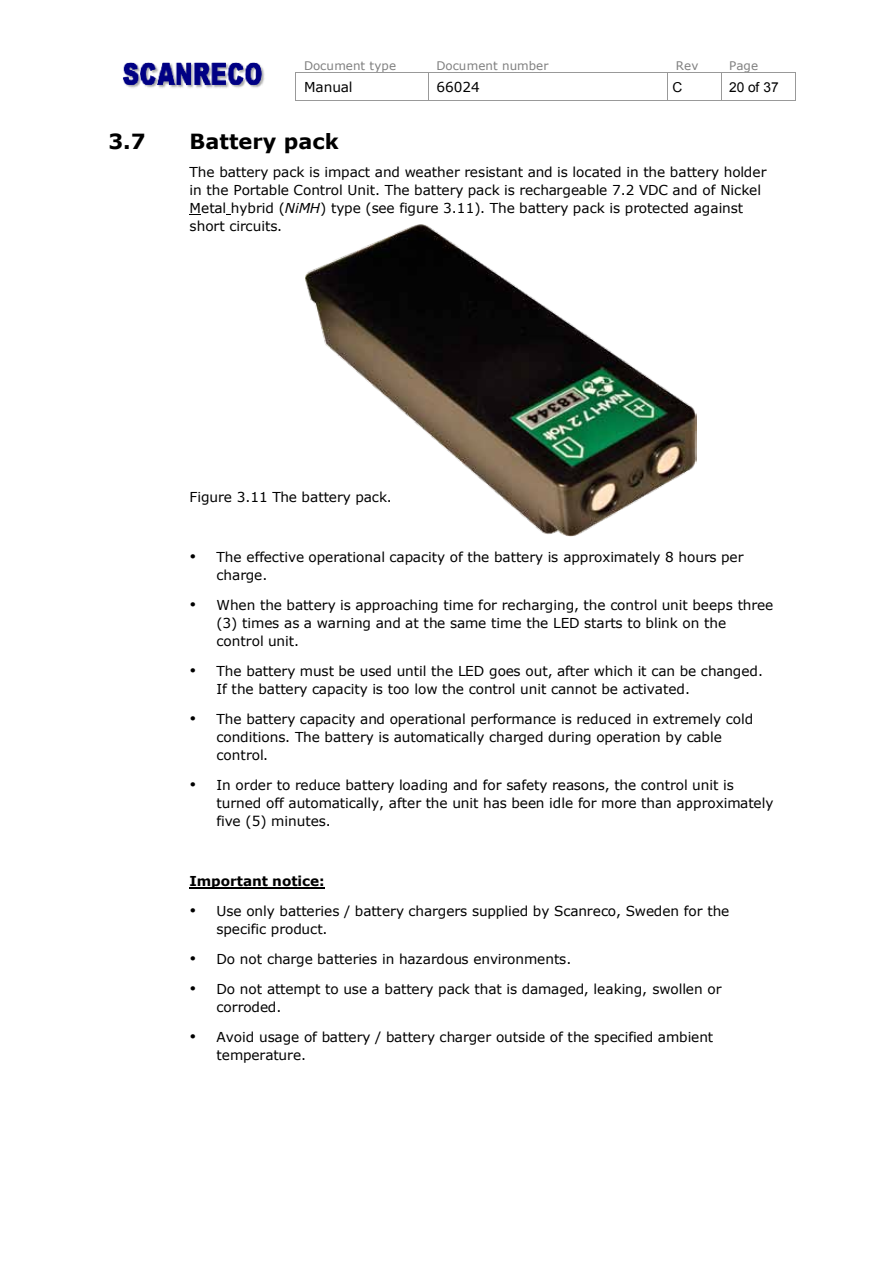
<style>
.page{position:relative;width:893px;height:1263px;background:#fff}
.page>*{position:absolute;margin:0;border:0;box-sizing:border-box;transform-origin:0 0}
.t1{font:700 20.85px "Verdana";letter-spacing:.005em;color:#000}
.t2{font:13.65px/18px "Verdana";color:#000}
.t3{font:700 13.65px "Verdana";color:#000}
.t4{font:13.65px "Arial";color:#000}
.t5{font:11.85px "Verdana";color:#808080}
.s1{font-style:italic}
</style>
<div class="page">
<hr style="left:296px;top:73px;width:131px;height:1px;background:#999">
<hr style="left:428px;top:73px;width:239px;height:1px;background:#999">
<hr style="left:668px;top:73px;width:53px;height:1px;background:#999">
<hr style="left:721px;top:73px;width:74px;height:1px;background:#999">
<svg style="left:295px;top:73px;width:1px;height:28px"></svg>
<hr style="left:296px;top:100px;width:132px;height:1px;background:#999">
<svg style="left:428px;top:74px;width:1px;height:26px"></svg>
<hr style="left:428px;top:100px;width:240px;height:1px;background:#999">
<svg style="left:667px;top:73px;width:2px;height:27px"></svg>
<hr style="left:668px;top:100px;width:53px;height:1px;background:#999">
<svg style="left:721px;top:74px;width:1px;height:26px"></svg>
<hr style="left:721px;top:100px;width:74px;height:1px;background:#999">
<svg style="left:795px;top:73px;width:1px;height:28px"></svg>
<img style="left:123px;top:62px;width:142px;height:26px">
<hr style="left:190px;top:887px;width:135px;height:2px;background:#000">
<img style="left:305px;top:224px;width:391px;height:312px">
<p class="t5" style="left:304px;top:58px;width:94px">Document type</p>
<p class="t5" style="left:437px;top:58px;width:114px">Document number</p>
<p class="t5" style="left:676px;top:58px;width:24px">Rev</p>
<p class="t5" style="left:729px;top:58px;width:30px">Page</p>
<p class="t2" style="left:304px;top:77px;width:50px">Manual</p>
<p class="t2" style="left:436px;top:77px;width:45px">66024</p>
<p class="t4" style="left:672px;top:78px;width:11px">C</p>
<p class="t4" style="left:729px;top:78px;width:51px">20 of 37</p>
<h1 class="t1" style="left:109px;top:128px;width:39px">3.7</h1>
<h1 class="t1" style="left:190px;top:128px;width:151px">Battery pack</h1>
<p class="t2" style="left:189px;top:162px;width:579px">The battery pack is impact and weather resistant and is located in the battery holder in the Portable Control Unit. The battery pack is rechargeable 7.2 VDC and of Nickel Metal hybrid (<span class="s1">NiMH</span>) type (see figure 3.11). The battery pack is protected against short circuits.</p>
<p class="t2" style="left:190px;top:488px;width:204px">Figure 3.11 The battery pack.</p>
<p class="t2" style="left:216px;top:548px;width:529px;text-indent:-27px">• The effective operational capacity of the battery is approximately 8 hours per charge.</p>
<p class="t2" style="left:216px;top:596px;width:558px;text-indent:-27px">• When the battery is approaching time for recharging, the control unit beeps three (3) times as a warning and at the same time the LED starts to blink on the control unit.</p>
<p class="t2" style="left:216px;top:662px;width:548px;text-indent:-27px">• The battery must be used until the LED goes out, after which it can be changed.<br>If the battery capacity is too low the control unit cannot be activated.</p>
<p class="t2" style="left:217px;top:710px;width:538px;text-indent:-27px">• The battery capacity and operational performance is reduced in extremely cold conditions. The battery is automatically charged during operation by cable control.</p>
<p class="t2" style="left:216px;top:776px;width:559px;text-indent:-27px">• In order to reduce battery loading and for safety reasons, the control unit is turned off automatically, after the unit has been idle for more than approximately five (5) minutes.</p>
<p class="t3" style="left:189px;top:872px;width:137px">Important notice:</p>
<p class="t2" style="left:216px;top:902px;width:514px;text-indent:-27px">• Use only batteries / battery chargers supplied by Scanreco, Sweden for the specific product.</p>
<p class="t2" style="left:190px;top:950px;width:383px">• Do not charge batteries in hazardous environments.</p>
<p class="t2" style="left:216px;top:980px;width:507px;text-indent:-27px">• Do not attempt to use a battery pack that is damaged, leaking, swollen or corroded.</p>
<p class="t2" style="left:216px;top:1028px;width:498px;text-indent:-27px">• Avoid usage of battery / battery charger outside of the specified ambient temperature.</p>
</div>
